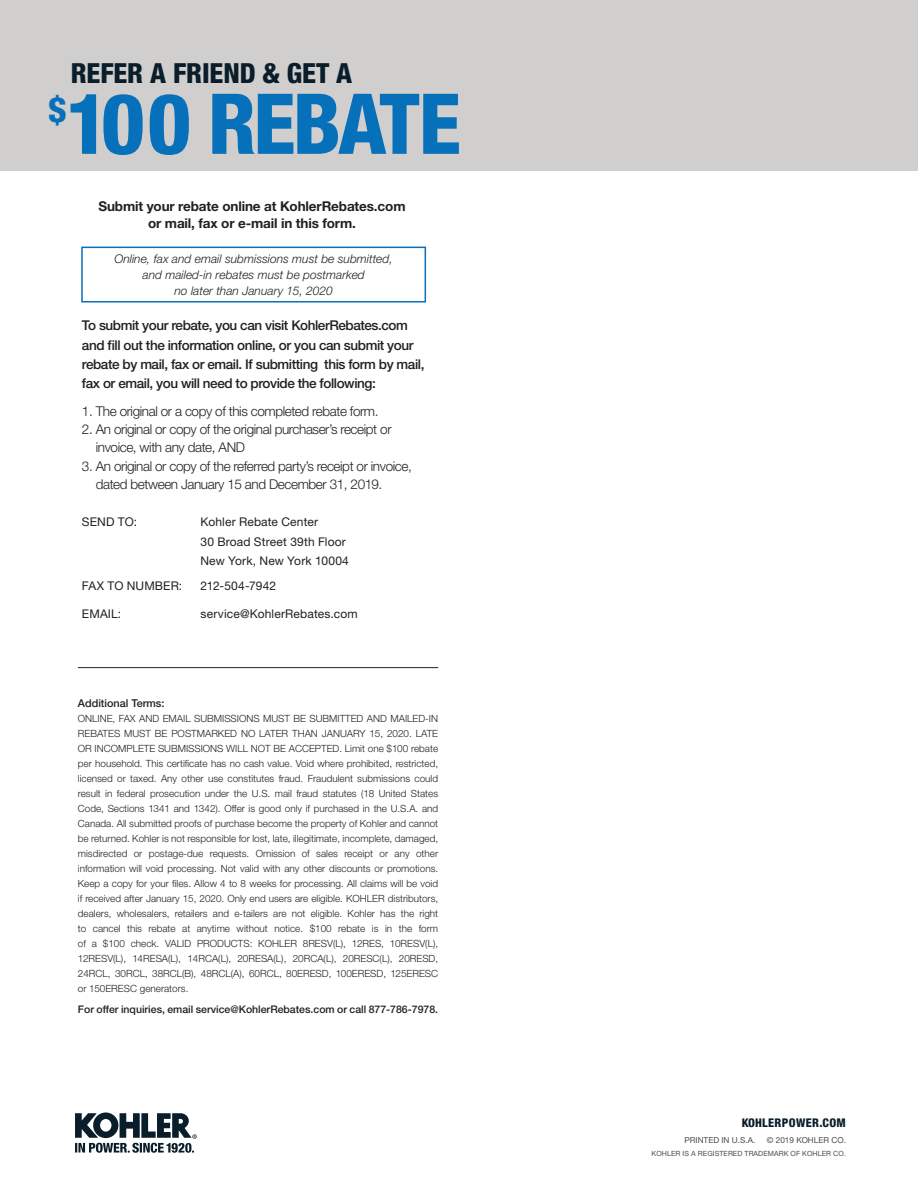
<style>
.page{position:relative;width:918px;height:1188px;background:#fff}
.page>*{position:absolute;margin:0;border:0;box-sizing:border-box;transform-origin:0 0}
.t1{font:800 condensed 84px "Helvetica Neue LT Pro";letter-spacing:-.035em;color:#0770ba}
.t2{font:800 condensed 34.65px "Helvetica Neue LT Pro";color:#0770ba}
.t3{font:800 condensed 27.75px "Helvetica Neue LT Pro";letter-spacing:-.005em;color:#0a1d2a}
.t4{font:300 13.5px/18px "Helvetica Neue LT Pro";letter-spacing:-.03em;color:#231f20}
.t5{font:500 13.5px/19.2px "Helvetica Neue LT Pro";letter-spacing:-.03em;color:#231f20}
.t6{font:700 13.5px/16.5px "Helvetica Neue LT Pro";letter-spacing:-.01em;color:#231f20;text-align:center}
.t7{font:12px/19.5px "Helvetica Neue LT Pro";letter-spacing:.01em;color:#231f20}
.t8{font:italic 300 12px/15.8px "Helvetica Neue LT Pro";color:#231f20;text-align:center}
.t9{font:800 condensed 12px "Helvetica Neue LT Pro";letter-spacing:.025em;color:#0a1d2a}
.t10{font:500 10.8px "Helvetica Neue LT Pro";color:#231f20}
.t11{font:500 10.5px "Helvetica Neue LT Pro";color:#231f20}
.t12{font:300 9.9px/15px "Helvetica Neue LT Pro";color:#231f20;text-align:justify}
.t13{font:8.25px "Helvetica Neue LT Pro";color:#4b4c4d}
.t14{font:7.2px "Helvetica Neue LT Pro";letter-spacing:.01em;color:#4b4c4d}
</style>
<div class="page">
<div style="left:0;top:0;width:918px;height:171px;background:#d0cfcd"></div>
<div style="left:81px;top:247px;width:345px;height:56px;border:2px solid #0770ba"></div>
<hr style="left:78px;top:667px;width:360px;height:1px;background:#231f20">
<svg style="left:75px;top:1113px;width:122px;height:40px"></svg>
<h3 class="t3" style="left:71px;top:56px;width:283px">REFER A FRIEND &amp; GET A</h3>
<h2 class="t2" style="left:48px;top:89px;width:20px">$</h2>
<h1 class="t1" style="left:65px;top:73px;width:397px">100 REBATE</h1>
<h3 class="t6" style="left:98px;top:198px;width:309px">Submit your rebate online at KohlerRebates.com or mail, fax or e-mail in this form.</h3>
<p class="t8" style="left:115px;top:251px;width:280px">Online, fax and email submissions must be submitted, and mailed-in rebates must be postmarked<br>no later than January 15, 2020</p>
<h3 class="t5" style="left:82px;top:316px;width:344px">To submit your rebate, you can visit KohlerRebates.com and fill out the information online, or you can submit your rebate by mail, fax or email. If submitting this form by mail, fax or email, you will need to provide the following:</h3>
<h3 class="t4" style="left:82px;top:402px;width:298px">1. The original or a copy of this completed rebate form.</h3>
<h3 class="t4" style="left:96px;top:420px;width:297px;text-indent:-14px">2. An original or copy of the original purchaser’s receipt or invoice, with any date, AND</h3>
<h3 class="t4" style="left:96px;top:456px;width:318px;text-indent:-14px">3. An original or copy of the referred party’s receipt or invoice, dated between January 15 and December 31, 2019.</h3>
<p class="t7" style="left:82px;top:512px;width:57px">SEND TO:</p>
<p class="t7" style="left:200px;top:512px;width:150px">Kohler Rebate Center<br>30 Broad Street 39th Floor<br>New York, New York 10004</p>
<p class="t7" style="left:82px;top:576px;width:102px">FAX TO NUMBER:</p>
<p class="t7" style="left:200px;top:576px;width:77px">212-504-7942</p>
<p class="t7" style="left:82px;top:603px;width:41px">EMAIL:</p>
<p class="t7" style="left:200px;top:603px;width:159px">service@KohlerRebates.com</p>
<p class="t10" style="left:78px;top:696px;width:88px">Additional Terms:</p>
<p class="t12" style="left:78px;top:710px;width:362px">ONLINE, FAX AND EMAIL SUBMISSIONS MUST BE SUBMITTED AND MAILED-IN REBATES MUST BE POSTMARKED NO LATER THAN JANUARY 15, 2020. LATE OR INCOMPLETE SUBMISSIONS WILL NOT BE ACCEPTED. Limit one $100 rebate per household. This certificate has no cash value. Void where prohibited, restricted, licensed or taxed. Any other use constitutes fraud. Fraudulent submissions could result in federal prosecution under the U.S. mail fraud statutes (18 United States Code, Sections 1341 and 1342). Offer is good only if purchased in the U.S.A. and Canada. All submitted proofs of purchase become the property of Kohler and cannot be returned. Kohler is not responsible for lost, late, illegitimate, incomplete, damaged, misdirected or postage-due requests. Omission of sales receipt or any other information will void processing. Not valid with any other discounts or promotions.<br>Keep a copy for your files. Allow 4 to 8 weeks for processing. All claims will be void if received after January 15, 2020. Only end users are eligible. KOHLER distributors, dealers, wholesalers, retailers and e-tailers are not eligible. Kohler has the right to cancel this rebate at anytime without notice. $100 rebate is in the form of a $100 check. VALID PRODUCTS: KOHLER 8RESV(L), 12RES‚ 10RESV(L), 12RESV(L), 14RESA(L)‚ 14RCA(L), 20RESA(L)‚ 20RCA(L), 20RESC(L), 20RESD‚ 24RCL, 30RCL, 38RCL(B)‚ 48RCL(A)‚ 60RCL‚ 80ERESD‚ 100ERESD‚ 125ERESC or 150ERESC generators.</p>
<p class="t11" style="left:78px;top:1003px;width:362px">For offer inquiries, email service@KohlerRebates.com or call 877-786-7978.</p>
<p class="t9" style="left:742px;top:1115px;width:106px">KOHLERPOWER.COM</p>
<p class="t13" style="left:685px;top:1135px;width:72px">PRINTED IN U.S.A.</p>
<p class="t13" style="left:767px;top:1135px;width:81px">© 2019 KOHLER CO.</p>
<p class="t14" style="left:652px;top:1149px;width:196px">KOHLER IS A REGISTERED TRADEMARK OF KOHLER CO.</p>
</div>
